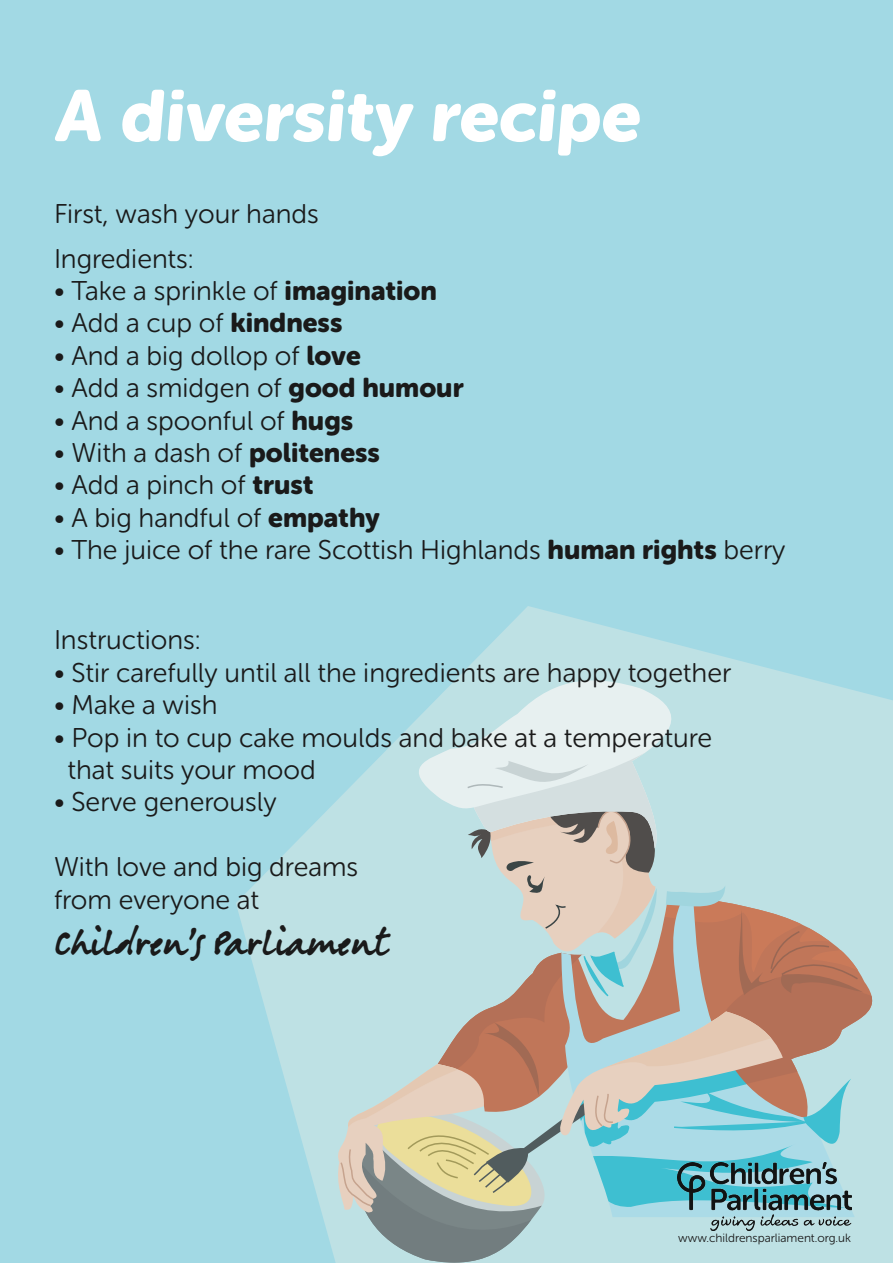
<style>
.page{position:relative;width:893px;height:1263px;background:#a2d9e4}
.page>*{position:absolute;margin:0;border:0;box-sizing:border-box;transform-origin:0 0}
.t1{font:72px "Museo Sans Rounded 900";color:#fff}
.t2{font:33px "Berranger Hand ITC Std";color:#1a1a1a}
.t3{font:27px/32.4px "Museo Sans Rounded 300";color:#1a1a1a}
.t4{font:12px "Museo Sans Rounded 300";color:#1a1a1a}
.s1{font-family:"Museo Sans Rounded 900"}
</style>
<div class="page">
<svg style="left:236px;top:606px;width:657px;height:657px"></svg>
<svg style="left:396px;top:679px;width:289px;height:74px;background:#cfe7e9"></svg>
<svg style="left:337px;top:753px;width:537px;height:510px;background:#bac7c2"></svg>
<img style="left:678px;top:1163px;width:173px;height:67px">
<p class="t1" style="left:54px;top:75px;width:594px">A diversity recipe</p>
<p class="t3" style="left:54px;top:197px;width:266px">First, wash your hands</p>
<p class="t3" style="left:54px;top:242px;width:141px">Ingredients:</p>
<p class="t3" style="left:54px;top:275px;width:385px">• Take a sprinkle of <span class="s1">imagination</span></p>
<p class="t3" style="left:54px;top:307px;width:290px">• Add a cup of <span class="s1">kindness</span></p>
<p class="t3" style="left:54px;top:340px;width:308px">• And a big dollop of <span class="s1">love</span></p>
<p class="t3" style="left:54px;top:372px;width:411px">• Add a smidgen of <span class="s1">good humour</span></p>
<p class="t3" style="left:54px;top:404px;width:301px">• And a spoonful of <span class="s1">hugs</span></p>
<p class="t3" style="left:54px;top:437px;width:328px">• With a dash of <span class="s1">politeness</span></p>
<p class="t3" style="left:54px;top:469px;width:261px">• Add a pinch of <span class="s1">trust</span></p>
<p class="t3" style="left:54px;top:502px;width:327px">• A big handful of <span class="s1">empathy</span></p>
<p class="t3" style="left:54px;top:534px;width:733px">• The juice of the rare Scottish Highlands <span class="s1">human rights</span> berry</p>
<p class="t3" style="left:54px;top:624px;width:148px">Instructions:</p>
<p class="t3" style="left:54px;top:656px;width:679px">• Stir carefully until all the ingredients are happy together</p>
<p class="t3" style="left:54px;top:689px;width:165px">• Make a wish</p>
<p class="t3" style="left:54px;top:721px;width:660px">• Pop in to cup cake moulds and bake at a temperature</p>
<p class="t3" style="left:68px;top:754px;width:250px">that suits your mood</p>
<p class="t3" style="left:54px;top:786px;width:224px">• Serve generously</p>
<p class="t3" style="left:54px;top:851px;width:306px">With love and big dreams from everyone at</p>
<p class="t2" style="left:54px;top:919px;width:335px">Children’s Parliament</p>
<p class="t4" style="left:678px;top:1231px;width:174px">www.childrensparliament.org.uk</p>
</div>
